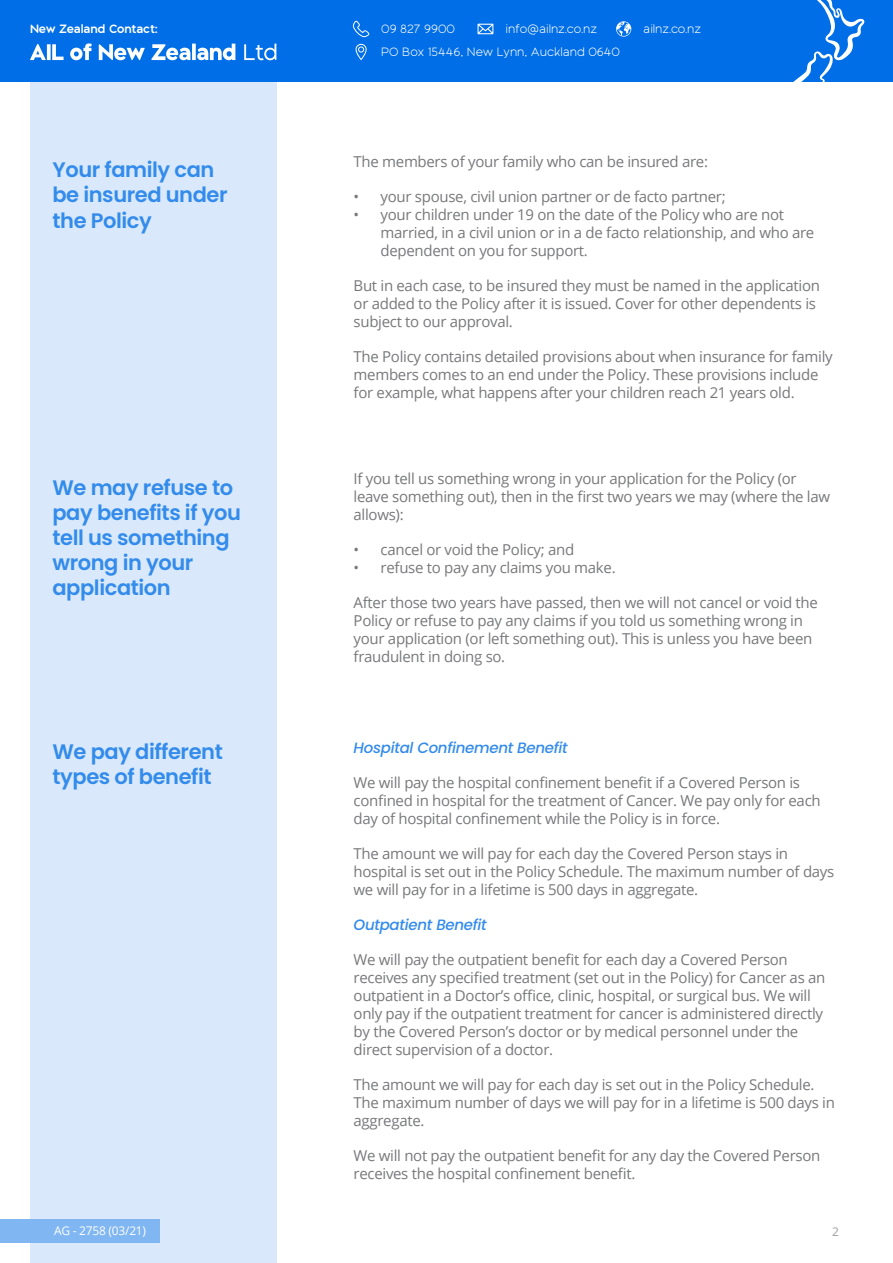
<style>
.page{position:relative;width:893px;height:1263px;background:#fff}
.page>*{position:absolute;margin:0;border:0;box-sizing:border-box;transform-origin:0 0}
.t1{font:600 21px/25.2px "Poppins";letter-spacing:-.02em;color:#338beb}
.t2{font:15px/18px "Open Sans";letter-spacing:-.02em;color:#77787b}
.t3{font:italic 500 15px "Poppins";letter-spacing:-.02em;color:#338beb}
.t4{font:300 12.3px "Black Sans";letter-spacing:-.01em;color:#fff}
.t5{font:600 12.3px "Black Sans";letter-spacing:-.01em;color:#fff}
.t6{font:12px "Open Sans";letter-spacing:-.02em;color:#fff}
.t7{font:12px "Open Sans";color:#9d9fa2}
</style>
<div class="page">
<div style="left:30px;top:81px;width:246px;height:1182px;background:#d9e9fb"></div>
<div style="left:0;top:0;width:893px;height:81px;background:#006ee6"></div>
<svg style="left:777px;top:0;width:88px;height:82px"></svg>
<svg style="left:353px;top:20px;width:16px;height:18px"></svg>
<svg style="left:478px;top:24px;width:15px;height:10px"></svg>
<svg style="left:616px;top:21px;width:15px;height:16px"></svg>
<svg style="left:356px;top:44px;width:11px;height:16px"></svg>
<svg style="left:30px;top:44px;width:16px;height:16px"></svg>
<svg style="left:47px;top:44px;width:4px;height:16px"></svg>
<svg style="left:52px;top:44px;width:12px;height:16px"></svg>
<svg style="left:70px;top:43px;width:22px;height:17px"></svg>
<svg style="left:99px;top:44px;width:46px;height:16px"></svg>
<svg style="left:151px;top:44px;width:39px;height:16px"></svg>
<svg style="left:192px;top:44px;width:4px;height:16px"></svg>
<svg style="left:197px;top:44px;width:38px;height:16px"></svg>
<svg style="left:244px;top:44px;width:32px;height:16px"></svg>
<div style="left:0;top:1219px;width:160px;height:24px;background:#80b6f2"></div>
<p class="t5" style="left:30px;top:21px;width:130px">New Zealand Contact:</p>
<p class="t4" style="left:381px;top:21px;width:75px">09 827 9900</p>
<p class="t4" style="left:505px;top:21px;width:93px">info@ailnz.co.nz</p>
<p class="t4" style="left:643px;top:21px;width:60px">ailnz.co.nz</p>
<p class="t4" style="left:381px;top:45px;width:240px">PO Box 15446, New Lynn, Auckland 0640</p>
<h1 class="t1" style="left:52px;top:157px;width:177px">Your family can be insured under the Policy</h1>
<p class="t2" style="left:354px;top:152px;width:356px">The members of your family who can be insured are:</p>
<p class="t2" style="left:354px;top:187px;width:374px">• your spouse, civil union partner or de facto partner;</p>
<p class="t2" style="left:381px;top:205px;width:435px;text-indent:-27px">• your children under 19 on the date of the Policy who are not married, in a civil union or in a de facto relationship, and who are dependent on you for support.</p>
<p class="t2" style="left:354px;top:276px;width:468px">But in each case, to be insured they must be named in the application or added to the Policy after it is issued. Cover for other dependents is subject to our approval.</p>
<p class="t2" style="left:354px;top:347px;width:481px">The Policy contains detailed provisions about when insurance for family members comes to an end under the Policy. These provisions include for example, what happens after your children reach 21 years old.</p>
<h1 class="t1" style="left:52px;top:475px;width:190px">We may refuse to pay benefits if you tell us something wrong in your application</h1>
<p class="t2" style="left:354px;top:469px;width:478px">If you tell us something wrong in your application for the Policy (or leave something out), then in the first two years we may (where the law allows):</p>
<p class="t2" style="left:354px;top:540px;width:222px">• cancel or void the Policy; and</p>
<p class="t2" style="left:354px;top:558px;width:264px">• refuse to pay any claims you make.</p>
<p class="t2" style="left:354px;top:593px;width:466px">After those two years have passed, then we will not cancel or void the Policy or refuse to pay any claims if you told us something wrong in your application (or left something out). This is unless you have been fraudulent in doing so.</p>
<h1 class="t1" style="left:52px;top:739px;width:172px">We pay different types of benefit</h1>
<p class="t3" style="left:354px;top:739px;width:216px">Hospital Confinement Benefit</p>
<p class="t2" style="left:354px;top:773px;width:469px">We will pay the hospital confinement benefit if a Covered Person is confined in hospital for the treatment of Cancer. We pay only for each day of hospital confinement while the Policy is in force.</p>
<p class="t2" style="left:354px;top:844px;width:482px">The amount we will pay for each day the Covered Person stays in hospital is set out in the Policy Schedule. The maximum number of days we will pay for in a lifetime is 500 days in aggregate.</p>
<p class="t3" style="left:354px;top:916px;width:135px">Outpatient Benefit</p>
<p class="t2" style="left:354px;top:950px;width:473px">We will pay the outpatient benefit for each day a Covered Person receives any specified treatment (set out in the Policy) for Cancer as an outpatient in a Doctor’s office, clinic, hospital, or surgical bus. We will only pay if the outpatient treatment for cancer is administered directly by the Covered Person’s doctor or by medical personnel under the direct supervision of a doctor.</p>
<p class="t2" style="left:354px;top:1075px;width:483px">The amount we will pay for each day is set out in the Policy Schedule.<br>The maximum number of days we will pay for in a lifetime is 500 days in aggregate.</p>
<p class="t2" style="left:354px;top:1146px;width:468px">We will not pay the outpatient benefit for any day the Covered Person receives the hospital confinement benefit.</p>
<p class="t6" style="left:54px;top:1223px;width:94px">AG - 2758 (03/21)</p>
<p class="t7" style="left:832px;top:1223px;width:8px">2</p>
</div>
